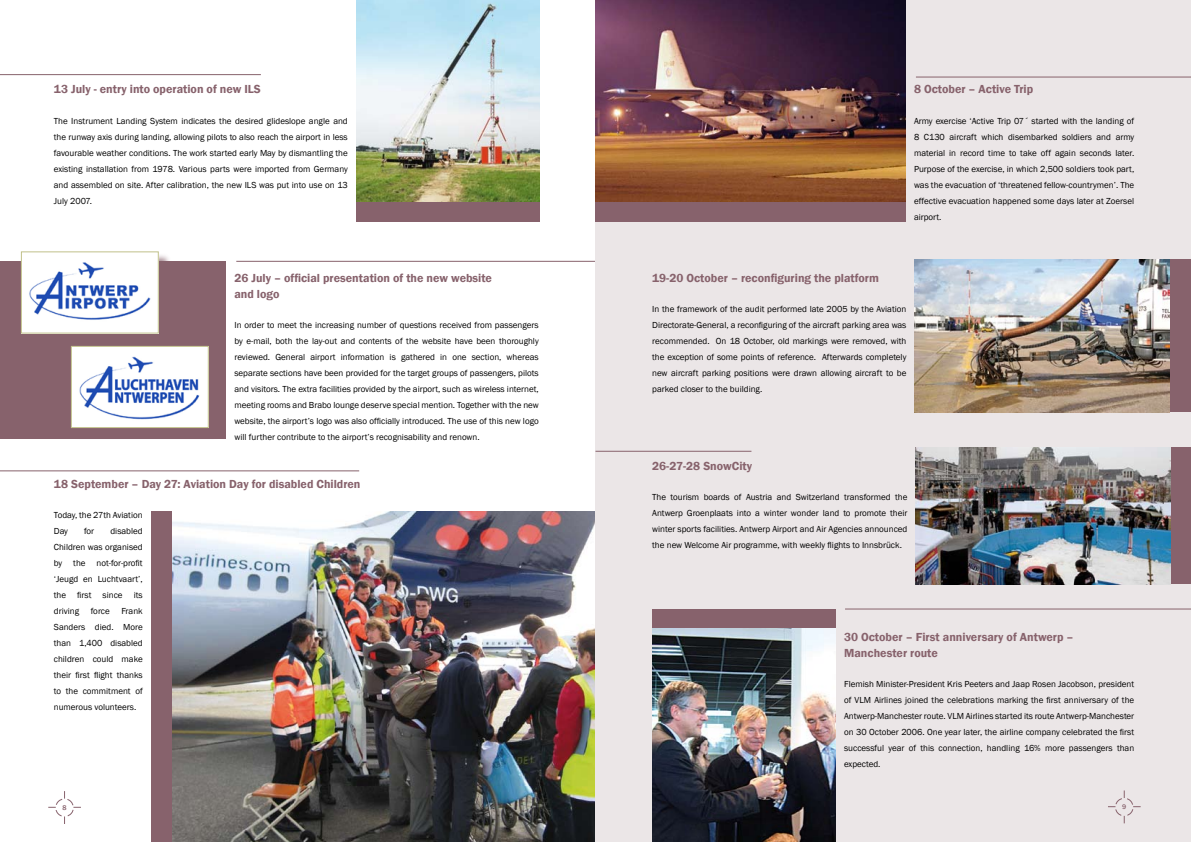
<style>
.page{position:relative;width:1191px;height:842px;background:#fff}
.page>*{position:absolute;margin:0;border:0;box-sizing:border-box;transform-origin:0 0}
.t1{font:600 12px/16px "Franklin Gothic";color:#87626c}
.t2{font:9px/16px "Franklin Gothic";color:#000;text-align:justify}
.t3{font:500 7px "Franklin Gothic";color:#87626c}
</style>
<div class="page">
<svg style="left:48px;top:791px;width:33px;height:33px"></svg>
<hr style="left:236px;top:261px;width:635px;height:1px;background:#87626c">
<hr style="left:0;top:74px;width:261px;height:1px;background:#87626c">
<div style="left:0;top:261px;width:226px;height:177px;background:#87626c"></div>
<hr style="left:0;top:470px;width:359px;height:1px;background:#87626c">
<div style="left:151px;top:511px;width:444px;height:331px;background:#87626c"></div>
<img style="left:172px;top:511px;width:423px;height:331px">
<div style="left:356px;top:0;width:184px;height:221px;background:#87626c"></div>
<img style="left:356px;top:0;width:184px;height:201px">
<div style="left:72px;top:347px;width:153px;height:98px;background:#87626c;opacity:.75"></div>
<img style="left:73px;top:348px;width:134px;height:78px">
<div style="left:71px;top:346px;width:138px;height:82px;border:1px solid #c1c18b"></div>
<div style="left:595px;top:0;width:596px;height:842px;background:#ebe6e7"></div>
<div style="left:595px;top:0;width:310px;height:221px;background:#87626c"></div>
<img style="left:595px;top:0;width:310px;height:201px">
<hr style="left:916px;top:77px;width:275px;height:1px;background:#87626c">
<div style="left:915px;top:260px;width:276px;height:152px;background:#87626c"></div>
<img style="left:915px;top:260px;width:254px;height:152px">
<div style="left:916px;top:448px;width:275px;height:136px;background:#87626c"></div>
<img style="left:916px;top:448px;width:254px;height:136px">
<hr style="left:595px;top:451px;width:156px;height:1px;background:#87626c">
<div style="left:652px;top:609px;width:183px;height:233px;background:#87626c"></div>
<img style="left:652px;top:628px;width:183px;height:214px">
<hr style="left:845px;top:608px;width:346px;height:1px;background:#87626c">
<div style="left:22px;top:253px;width:153px;height:97px;background:#87626c"></div>
<img style="left:23px;top:253px;width:134px;height:79px">
<div style="left:21px;top:251px;width:138px;height:83px;border:1px solid #c1c18b"></div>
<svg style="left:1108px;top:790px;width:32px;height:33px"></svg>
<h1 class="t1" style="left:54px;top:82px;width:208px">13 July - entry into operation of new ILS</h1>
<p class="t2" style="left:54px;top:113px;width:295px">The Instrument Landing System indicates the desired glideslope angle and the runway axis during landing, allowing pilots to also reach the airport in less favourable weather conditions. The work started early May by dismantling the existing installation from 1978. Various parts were imported from Germany and assembled on site. After calibration, the new ILS was put into use on 13<br>July 2007.</p>
<h1 class="t1" style="left:234px;top:270px;width:259px">26 July – official presentation of the new website and logo</h1>
<p class="t2" style="left:234px;top:317px;width:306px">In order to meet the increasing number of questions received from passengers by e-mail, both the lay-out and contents of the website have been thoroughly reviewed. General airport information is gathered in one section, whereas separate sections have been provided for the target groups of passengers, pilots and visitors. The extra facilities provided by the airport, such as wireless internet, meeting rooms and Brabo lounge deserve special mention. Together with the new website, the airport’s logo was also officially introduced. The use of this new logo will further contribute to the airport’s recognisability and renown.</p>
<h1 class="t1" style="left:54px;top:476px;width:308px">18 September – Day 27: Aviation Day for disabled Children</h1>
<p class="t2" style="left:54px;top:507px;width:90px">Today, the 27th Aviation<br>Day</p>
<p class="t2" style="left:84px;top:523px;width:12px">for</p>
<p class="t2" style="left:54px;top:523px;width:90px;text-indent:57px">disabled Children was organised by the not-for-profit ‘Jeugd en Luchtvaart’, the first since its driving</p>
<p class="t2" style="left:91px;top:603px;width:20px">force</p>
<p class="t2" style="left:54px;top:603px;width:90px;text-indent:67px">Frank Sanders died. More than 1,400 disabled children could make their first flight thanks to the commitment of numerous volunteers.</p>
<p class="t3" style="left:63px;top:803px;width:6px">8</p>
<h1 class="t1" style="left:914px;top:82px;width:121px">8 October – Active Trip</h1>
<p class="t2" style="left:914px;top:113px;width:222px">Army exercise ‘Active Trip 07´ started with the landing of 8 C130 aircraft which disembarked soldiers and army material in record time to take off again seconds later.<br>Purpose of the exercise, in which 2,500 soldiers took part, was the evacuation of ‘threatened fellow-countrymen’. The effective evacuation happened some days later at Zoersel airport.</p>
<h1 class="t1" style="left:652px;top:270px;width:228px">19-20 October – reconfiguring the platform</h1>
<p class="t2" style="left:652px;top:301px;width:256px">In the framework of the audit performed late 2005 by the Aviation Directorate-General, a reconfiguring of the aircraft parking area was recommended. On 18 October, old markings were removed, with the exception of some points of reference. Afterwards completely new aircraft parking positions were drawn allowing aircraft to be parked closer to the building.</p>
<h1 class="t1" style="left:652px;top:458px;width:101px">26-27-28 SnowCity</h1>
<p class="t2" style="left:652px;top:490px;width:257px">The tourism boards of Austria and Switzerland transformed the Antwerp Groenplaats into a winter wonder land to promote their winter sports facilities. Antwerp Airport and Air Agencies announced the new Welcome Air programme, with weekly flights to Innsbrück.</p>
<h1 class="t1" style="left:844px;top:629px;width:231px">30 October – First anniversary of Antwerp –<br>Manchester route</h1>
<p class="t2" style="left:844px;top:676px;width:292px">Flemish Minister-President Kris Peeters and Jaap Rosen Jacobson, president of VLM Airlines joined the celebrations marking the first anniversary of the Antwerp-Manchester route. VLM Airlines started its route Antwerp-Manchester on 30 October 2006. One year later, the airline company celebrated the first successful year of this connection, handling 16% more passengers than expected.</p>
<p class="t3" style="left:1122px;top:803px;width:6px">9</p>
</div>
